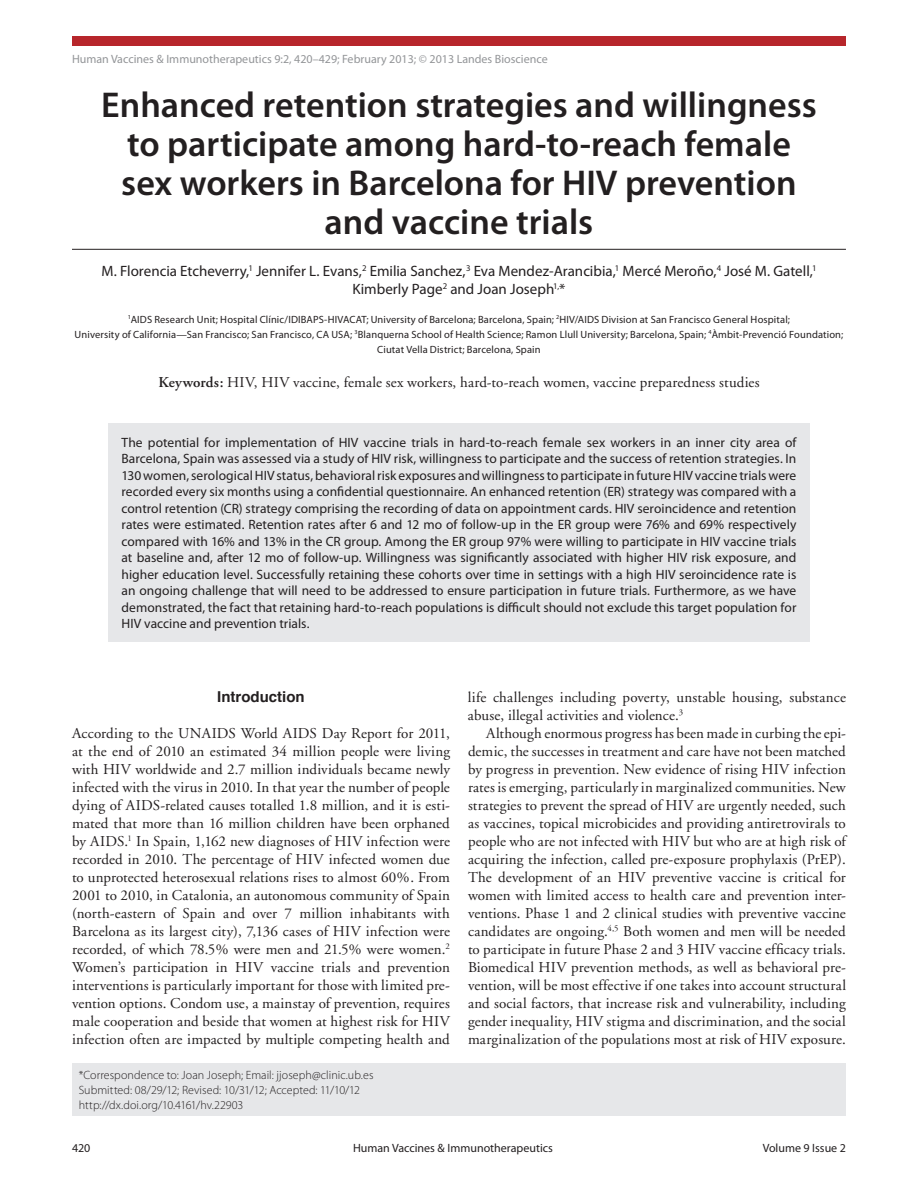
<style>
.page{position:relative;width:918px;height:1188px;background:#fff}
.page>*{position:absolute;margin:0;border:0;box-sizing:border-box;transform-origin:0 0}
.t1{font:600 36px/39px "Myriad Pro";color:#231f20;text-align:center}
.t2{font:15px/18px "Adobe Garamond";letter-spacing:.01em;color:#231f20;text-align:justify}
.t3{font:15px/18px "Myriad Pro";color:#231f20;text-align:center}
.t4{font:700 15px "Helvetica";color:#231f20}
.t5{font:13.5px/16.5px "Myriad Pro";letter-spacing:.005em;color:#231f20;text-align:justify}
.t6{font:300 12px/15px "Myriad Pro";letter-spacing:.005em;color:#231f20}
.t7{font:12px "Myriad Pro";color:#939598}
.t8{font:12px "Myriad Pro";color:#231f20}
.t9{font:10.5px/15px "Myriad Pro";letter-spacing:.015em;color:#231f20;text-align:center}
.s1{font-weight:600}
</style>
<div class="page">
<div style="left:72px;top:36px;width:774px;height:10px;background:#b7262b"></div>
<div style="left:72px;top:1063px;width:774px;height:53px;background:#e6e7e9"></div>
<div style="left:108px;top:423px;width:702px;height:219px;background:#e6e7e9"></div>
<hr style="left:72px;top:249px;width:774px;height:1px;background:#231f20">
<p class="t7" style="left:72px;top:52px;width:477px">Human Vaccines &amp; Immunotherapeutics 9:2, 420–429; February 2013; © 2013 Landes Bioscience</p>
<h1 class="t1" style="left:101px;top:85px;width:717px">Enhanced retention strategies and willingness to participate among hard-to-reach female sex workers in Barcelona for HIV prevention and vaccine trials</h1>
<p class="t3" style="left:101px;top:262px;width:717px">M. Florencia Etcheverry,<sup>1</sup> Jennifer L. Evans,<sup>2</sup> Emilia Sanchez,<sup>3</sup> Eva Mendez-Arancibia,<sup>1</sup> Mercé Meroño,<sup>4</sup> José M. Gatell,<sup>1<br></sup>Kimberly Page<sup>2</sup> and Joan Joseph<sup>1,</sup>*</p>
<p class="t9" style="left:75px;top:312px;width:770px"><sup>1</sup>AIDS Research Unit; Hospital Clínic/IDIBAPS-HIVACAT; University of Barcelona; Barcelona, Spain; <sup>2</sup>HIV/AIDS Division at San Francisco General Hospital;<br>University of California—San Francisco; San Francisco, CA USA; <sup>3</sup>Blanquerna School of Health Science; Ramon Llull University; Barcelona, Spain; <sup>4</sup>Àmbit-Prevenció Foundation;<br>Ciutat Vella District; Barcelona, Spain</p>
<p class="t2" style="left:158px;top:374px;width:603px"><span class="s1">Keywords:</span> HIV, HIV vaccine, female sex workers, hard-to-reach women, vaccine preparedness studies</p>
<p class="t5" style="left:121px;top:434px;width:677px">The potential for implementation of HIV vaccine trials in hard-to-reach female sex workers in an inner city area of Barcelona, Spain was assessed via a study of HIV risk, willingness to participate and the success of retention strategies. In 130 women, serological HIV status, behavioral risk exposures and willingness to participate in future HIV vaccine trials were recorded every six months using a confidential questionnaire. An enhanced retention (ER) strategy was compared with a control retention (CR) strategy comprising the recording of data on appointment cards. HIV seroincidence and retention rates were estimated. Retention rates after 6 and 12 mo of follow-up in the ER group were 76% and 69% respectively compared with 16% and 13% in the CR group. Among the ER group 97% were willing to participate in HIV vaccine trials at baseline and, after 12 mo of follow-up. Willingness was significantly associated with higher HIV risk exposure, and higher education level. Successfully retaining these cohorts over time in settings with a high HIV seroincidence rate is an ongoing challenge that will need to be addressed to ensure participation in future trials. Furthermore, as we have demonstrated, the fact that retaining hard-to-reach populations is difficult should not exclude this target population for HIV vaccine and prevention trials.</p>
<p class="t4" style="left:217px;top:685px;width:89px">Introduction</p>
<p class="t2" style="left:72px;top:725px;width:380px">According to the UNAIDS World AIDS Day Report for 2011, at the end of 2010 an estimated 34 million people were living with HIV worldwide and 2.7 million individuals became newly infected with the virus in 2010. In that year the number of people dying of AIDS-related causes totalled 1.8 million, and it is esti&shy;mated that more than 16 million children have been orphaned by AIDS.<sup>1</sup> In Spain, 1,162 new diagnoses of HIV infection were recorded in 2010. The percentage of HIV infected women due to unprotected heterosexual relations rises to almost 60%. From 2001 to 2010, in Catalonia, an autonomous community of Spain (north-eastern of Spain and over 7 million inhabitants with Barcelona as its largest city), 7,136 cases of HIV infection were recorded, of which 78.5% were men and 21.5% were women.<sup>2<br></sup>Women’s participation in HIV vaccine trials and prevention interventions is particularly important for those with limited pre&shy;vention options. Condom use, a mainstay of prevention, requires male cooperation and beside that women at highest risk for HIV infection often are impacted by multiple competing health and</p>
<p class="t6" style="left:79px;top:1068px;width:296px">*Correspondence to: Joan Joseph; Email: jjoseph@clinic.ub.es<br>Submitted: 08/29/12; Revised: 10/31/12; Accepted: 11/10/12 http://dx.doi.org/10.4161/hv.22903</p>
<p class="t2" style="left:468px;top:689px;width:379px">life challenges including poverty, unstable housing, substance abuse, illegal activities and violence.<sup>3</sup></p>
<p class="t2" style="left:468px;top:725px;width:380px;text-indent:18px">Although enormous progress has been made in curbing the epi&shy;demic, the successes in treatment and care have not been matched by progress in prevention. New evidence of rising HIV infection rates is emerging, particularly in marginalized communities. New strategies to prevent the spread of HIV are urgently needed, such as vaccines, topical microbicides and providing antiretrovirals to people who are not infected with HIV but who are at high risk of acquiring the infection, called pre-exposure prophylaxis (PrEP).<br>The development of an HIV preventive vaccine is critical for women with limited access to health care and prevention inter&shy;ventions. Phase 1 and 2 clinical studies with preventive vaccine candidates are ongoing.<sup>4,5</sup> Both women and men will be needed to participate in future Phase 2 and 3 HIV vaccine efficacy trials.<br>Biomedical HIV prevention methods, as well as behavioral pre&shy;vention, will be most effective if one takes into account structural and social factors, that increase risk and vulnerability, including gender inequality, HIV stigma and discrimination, and the social marginalization of the populations most at risk of HIV exposure.</p>
<p class="t8" style="left:72px;top:1141px;width:20px">420</p>
<p class="t8" style="left:353px;top:1141px;width:201px">Human Vaccines &amp; Immunotherapeutics</p>
<p class="t8" style="left:763px;top:1141px;width:85px">Volume 9 Issue 2</p>
</div>
